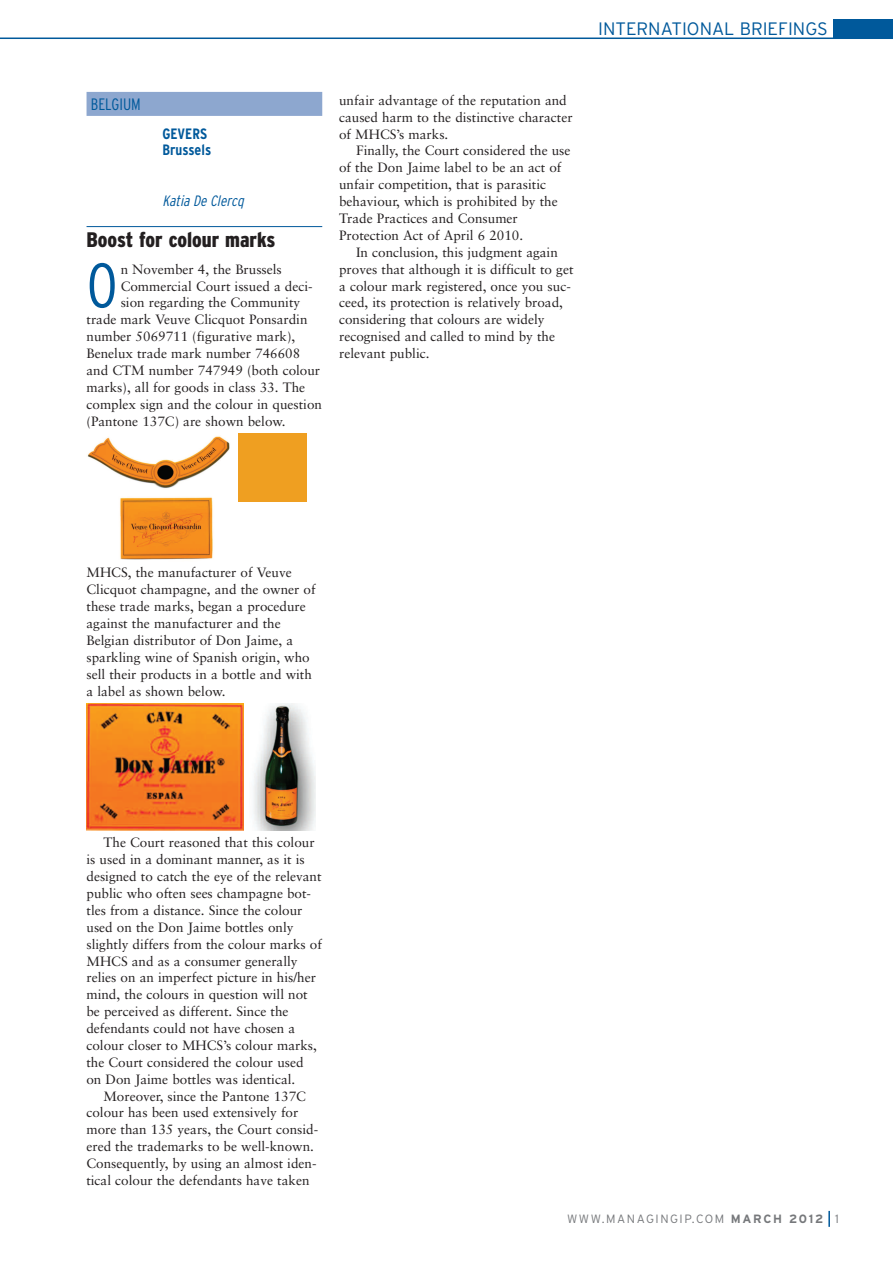
<style>
.page{position:relative;width:893px;height:1263px;background:#fff}
.page>*{position:absolute;margin:0;border:0;box-sizing:border-box;transform-origin:0 0}
.t1{font:300 condensed 62.55px "Interstate";color:#00599b}
.t2{font:900 condensed 21px "Interstate";color:#231f20}
.t3{font:300 18px "Interstate";color:#00599b}
.t4{font:300 condensed 16.5px "Interstate";color:#00599b}
.t5{font:700 condensed 15px/16.8px "Interstate";color:#00599b}
.t6{font:italic 300 condensed 15px "Interstate";color:#00599b}
.t7{font:13.5px/16.8px "Sabon";color:#231f20}
.t8{font:300 12px "Interstate";letter-spacing:.13em;color:#76787b}
.s1{font-weight:700}
</style>
<div class="page">
<div style="left:87px;top:92px;width:235px;height:24px;background:#8da7cf"></div>
<hr style="left:87px;top:226px;width:235px;height:1px;background:#00599b">
<img style="left:87px;top:436px;width:143px;height:124px">
<img style="left:87px;top:704px;width:156px;height:127px">
<div style="left:239px;top:434px;width:68px;height:68px;background:#ef9f21"></div>
<img style="left:253px;top:704px;width:62px;height:127px">
<div style="left:833px;top:19px;width:60px;height:20px;background:#00599b"></div>
<hr style="left:0;top:38px;width:893px;height:1px;background:#00599b">
<svg style="left:828px;top:1211px;width:2px;height:16px"></svg>
<p class="t4" style="left:91px;top:95px;width:52px">BELGIUM</p>
<p class="t5" style="left:162px;top:125px;width:50px">GEVERS<br>Brussels</p>
<p class="t6" style="left:162px;top:192px;width:83px">Katia De Clercq</p>
<h2 class="t2" style="left:87px;top:227px;width:190px">Boost for colour marks</h2>
<h1 class="t1" style="left:87px;top:249px;width:33px">O</h1>
<p class="t7" style="left:121px;top:262px;width:163px">n November 4, the Brussels</p>
<p class="t7" style="left:121px;top:278px;width:193px">Commercial Court issued a deci-</p>
<p class="t7" style="left:121px;top:295px;width:181px">sion regarding the Community</p>
<p class="t7" style="left:87px;top:312px;width:222px">trade mark Veuve Clicquot Ponsardin</p>
<p class="t7" style="left:87px;top:329px;width:210px">number 5069711 (figurative mark),</p>
<p class="t7" style="left:87px;top:346px;width:215px">Benelux trade mark number 746608</p>
<p class="t7" style="left:87px;top:363px;width:235px">and CTM number 747949 (both colour</p>
<p class="t7" style="left:87px;top:380px;width:220px">marks), all for goods in class 33. The</p>
<p class="t7" style="left:87px;top:397px;width:237px">complex sign and the colour in question</p>
<p class="t7" style="left:87px;top:413px;width:201px">(Pantone 137C) are shown below.</p>
<p class="t7" style="left:339px;top:93px;width:235px">unfair advantage of the reputation and caused harm to the distinctive character of MHCS’s marks.</p>
<p class="t7" style="left:339px;top:143px;width:233px;text-indent:17px">Finally, the Court considered the use of the Don Jaime label to be an act of unfair competition, that is parasitic behaviour, which is prohibited by the Trade Practices and Consumer Protection Act of April 6 2010.</p>
<p class="t7" style="left:339px;top:245px;width:236px;text-indent:17px">In conclusion, this judgment again proves that although it is difficult to get a colour mark registered, once you suc&shy;ceed, its protection is relatively broad, considering that colours are widely recognised and called to mind by the relevant public.</p>
<h3 class="t3" style="left:598px;top:18px;width:231px">INTERNATIONAL BRIEFINGS</h3>
<p class="t7" style="left:87px;top:565px;width:231px">MHCS, the manufacturer of Veuve Clicquot champagne, and the owner of these trade marks, began a procedure against the manufacturer and the Belgian distributor of Don Jaime, a sparkling wine of Spanish origin, who sell their products in a bottle and with a label as shown below.</p>
<p class="t7" style="left:86px;top:835px;width:237px;text-indent:17px">The Court reasoned that this colour is used in a dominant manner, as it is designed to catch the eye of the relevant public who often sees champagne bot&shy;tles from a distance. Since the colour used on the Don Jaime bottles only slightly differs from the colour marks of MHCS and as a consumer generally relies on an imperfect picture in his/her mind, the colours in question will not be perceived as different. Since the defendants could not have chosen a colour closer to MHCS’s colour marks, the Court considered the colour used<br>on Don Jaime bottles was identical.</p>
<p class="t7" style="left:86px;top:1088px;width:233px;text-indent:17px">Moreover, since the Pantone 137C colour has been used extensively for more than 135 years, the Court consid&shy;ered the trademarks to be well-known.<br>Consequently, by using an almost iden&shy;tical colour the defendants have taken</p>
<p class="t8" style="left:567px;top:1212px;width:273px">WWW.MANAGINGIP.COM <span class="s1">MARCH 2012</span> 1</p>
</div>
